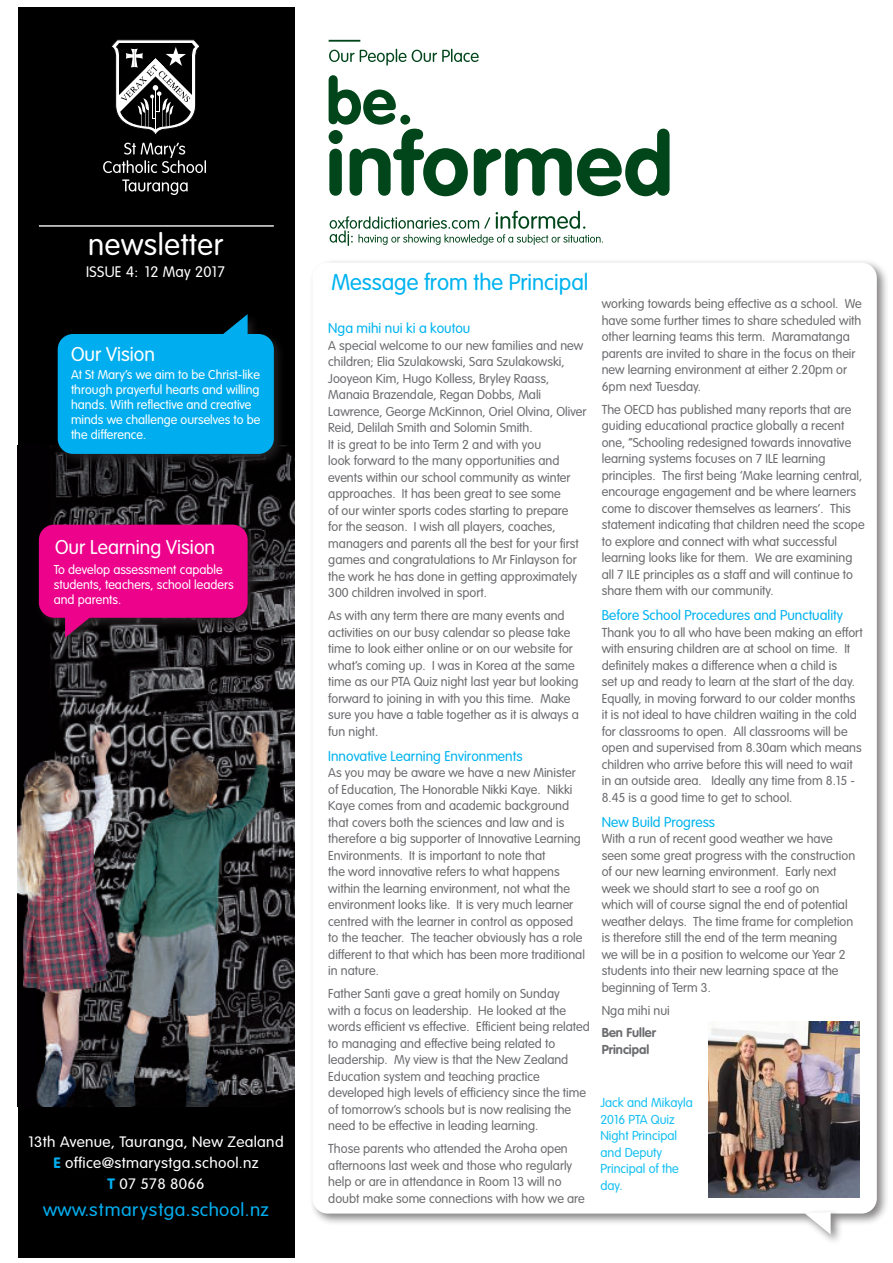
<style>
.page{position:relative;width:893px;height:1263px;background:#fff}
.page>*{position:absolute;margin:0;border:0;box-sizing:border-box;transform-origin:0 0}
.t1{font:300 30px "VAG Rounded Std";letter-spacing:.02em;color:#fff}
.t2{font:300 22.5px "VAG Rounded Std";color:#00b3ef}
.t3{font:300 19.65px "VAG Rounded Std";color:#fff}
.t4{font:300 18.15px "VAG Rounded Std";letter-spacing:.02em;color:#00aeef;scale:1.05 1}
.t5{font:300 15px "VAG Rounded Std";letter-spacing:.02em;color:#fff}
.t6{font:300 14.85px/21.5px "VAG Rounded Std";letter-spacing:.02em;color:#fff;text-align:center;scale:1.05 1}
.t7{font:300 13.95px "VAG Rounded Std";color:#00b3ef}
.t8{font:300 12.75px/16.5px "VAG Rounded Std";color:#6c6d70}
.t9{font:300 12.75px/16.5px "VAG Rounded Std";color:#15c0f2}
.t10{font:700 12.75px/16.5px "VAG Rounded Std";color:#6c6d70}
.t11{font:300 12.6px/15px "VAG Rounded Std";color:#fff}
.s1{font-weight:700;color:#00aeef}
</style>
<div class="page">
<div style="left:18px;top:1033px;width:277px;height:224px;background:#000"></div>
<div style="left:18px;top:7px;width:277px;height:462px;background:#000"></div>
<img style="left:18px;top:445px;width:277px;height:662px">
<div style="left:35px;top:521px;width:225px;height:128px;background:#231f20;opacity:.96"></div>
<div style="left:39px;top:525px;width:209px;height:93px;background:#ed028c;border-radius:15px"></div>
<svg style="left:65px;top:617px;width:26px;height:21px"></svg>
<svg style="left:111px;top:39px;width:89px;height:96px"></svg>
<svg style="left:103px;top:143px;width:103px;height:30px"></svg>
<svg style="left:122px;top:179px;width:66px;height:16px"></svg>
<div style="left:54px;top:311px;width:233px;height:155px;background:#231f20;opacity:.96"></div>
<div style="left:58px;top:334px;width:216px;height:120px;background:#00aeef;border-radius:15px"></div>
<svg style="left:222px;top:314px;width:26px;height:20px"></svg>
<div style="left:309px;top:259px;width:581px;height:967px;background:#231f20;opacity:.55"></div>
<div style="left:312px;top:263px;width:565px;height:950px;background:#fff;border-radius:15px"></div>
<div style="left:802px;top:1209px;width:41px;height:37px;background:#231f20;opacity:.55"></div>
<svg style="left:804px;top:1212px;width:27px;height:22px"></svg>
<hr style="left:39px;top:225px;width:235px;height:2px;background:#fff">
<svg style="left:329px;top:75px;width:139px;height:121px"></svg>
<svg style="left:474px;top:129px;width:196px;height:67px"></svg>
<svg style="left:329px;top:49px;width:150px;height:17px"></svg>
<hr style="left:329px;top:40px;width:31px;height:2px;background:#00461a">
<svg style="left:330px;top:211px;width:273px;height:35px"></svg>
<img style="left:709px;top:1021px;width:151px;height:177px">
<h1 class="t1" style="left:88px;top:228px;width:137px">newsletter</h1>
<p class="t5" style="left:86px;top:263px;width:140px">ISSUE 4: 12 May 2017</p>
<h2 class="t2" style="left:331px;top:269px;width:259px">Message from the Principal</h2>
<h3 class="t3" style="left:71px;top:343px;width:85px">Our Vision</h3>
<p class="t11" style="left:71px;top:368px;width:191px">At St Mary’s we aim to be Christ-like through prayerful hearts and willing hands. With reflective and creative minds we challenge ourselves to be the difference.</p>
<h3 class="t3" style="left:55px;top:536px;width:161px">Our Learning Vision</h3>
<p class="t11" style="left:54px;top:562px;width:181px">To develop assessment capable students, teachers, school leaders and parents.</p>
<p class="t6" style="left:28px;top:1131px;width:245px">13th Avenue, Tauranga, New Zealand<br><span class="s1">E</span> office@stmarystga.school.nz<br><span class="s1">T</span> 07 578 8066</p>
<h3 class="t4" style="left:43px;top:1199px;width:217px">www.stmarystga.school.nz</h3>
<p class="t7" style="left:328px;top:320px;width:144px">Nga mihi nui ki a koutou</p>
<p class="t8" style="left:328px;top:337px;width:260px">A special welcome to our new families and new children; Elia Szulakowski, Sara Szulakowski, Jooyeon Kim, Hugo Kolless, Bryley Raass, Manaia Brazendale, Regan Dobbs, Mali Lawrence, George McKinnon, Oriel Olvina, Oliver Reid, Delilah Smith and Solomin Smith.<br>It is great to be into Term 2 and with you<br>look forward to the many opportunities and events within our school community as winter approaches. It has been great to see some<br>of our winter sports codes starting to prepare<br>for the season. I wish all players, coaches, managers and parents all the best for your first games and congratulations to Mr Finlayson for the work he has done in getting approximately 300 children involved in sport.</p>
<p class="t8" style="left:328px;top:608px;width:252px">As with any term there are many events and activities on our busy calendar so please take time to look either online or on our website for what’s coming up. I was in Korea at the same time as our PTA Quiz night last year but looking forward to joining in with you this time. Make sure you have a table together as it is always a fun night.</p>
<p class="t7" style="left:328px;top:748px;width:196px">Innovative Learning Environments</p>
<p class="t8" style="left:328px;top:765px;width:258px">As you may be aware we have a new Minister of Education, The Honorable Nikki Kaye. Nikki Kaye comes from and academic background that covers both the sciences and law and is therefore a big supporter of Innovative Learning Environments. It is important to note that<br>the word innovative refers to what happens within the learning environment, not what the environment looks like. It is very much learner centred with the learner in control as opposed to the teacher. The teacher obviously has a role different to that which has been more traditional in nature.</p>
<p class="t8" style="left:328px;top:986px;width:263px">Father Santi gave a great homily on Sunday<br>with a focus on leadership. He looked at the words efficient vs effective. Efficient being related to managing and effective being related to leadership. My view is that the New Zealand Education system and teaching practice developed high levels of efficiency since the time of tomorrow’s schools but is now realising the need to be effective in leading learning.</p>
<p class="t8" style="left:328px;top:1141px;width:258px">Those parents who attended the Aroha open afternoons last week and those who regularly help or are in attendance in Room 13 will no doubt make some connections with how we are</p>
<p class="t8" style="left:602px;top:296px;width:262px">working towards being effective as a school. We have some further times to share scheduled with other learning teams this term. Maramatanga parents are invited to share in the focus on their new learning environment at either 2.20pm or 6pm next Tuesday.</p>
<p class="t8" style="left:602px;top:401px;width:264px">The OECD has published many reports that are guiding educational practice globally a recent one, “Schooling redesigned towards innovative learning systems focuses on 7 ILE learning principles. The first being ‘Make learning central, encourage engagement and be where learners come to discover themselves as learners’. This statement indicating that children need the scope to explore and connect with what successful learning looks like for them. We are examining all 7 ILE principles as a staff and will continue to share them with our community.</p>
<p class="t7" style="left:602px;top:607px;width:243px">Before School Procedures and Punctuality</p>
<p class="t8" style="left:602px;top:624px;width:262px">Thank you to all who have been making an effort with ensuring children are at school on time. It definitely makes a difference when a child is<br>set up and ready to learn at the start of the day.<br>Equally, in moving forward to our colder months it is not ideal to have children waiting in the cold for classrooms to open. All classrooms will be open and supervised from 8.30am which means children who arrive before this will need to wait in an outside area. Ideally any time from 8.15 - 8.45 is a good time to get to school.</p>
<p class="t7" style="left:602px;top:814px;width:115px">New Build Progress</p>
<p class="t8" style="left:602px;top:831px;width:255px">With a run of recent good weather we have seen some great progress with the construction of our new learning environment. Early next week we should start to see a roof go on<br>which will of course signal the end of potential weather delays. The time frame for completion is therefore still the end of the term meaning we will be in a position to welcome our Year 2 students into their new learning space at the beginning of Term 3.</p>
<p class="t8" style="left:602px;top:1002px;width:70px">Nga mihi nui</p>
<p class="t10" style="left:602px;top:1025px;width:56px">Ben Fuller<br>Principal</p>
<p class="t9" style="left:600px;top:1095px;width:94px">Jack and Mikayla<br>2016 PTA Quiz<br>Night Principal and Deputy<br>Principal of the day.</p>
</div>
